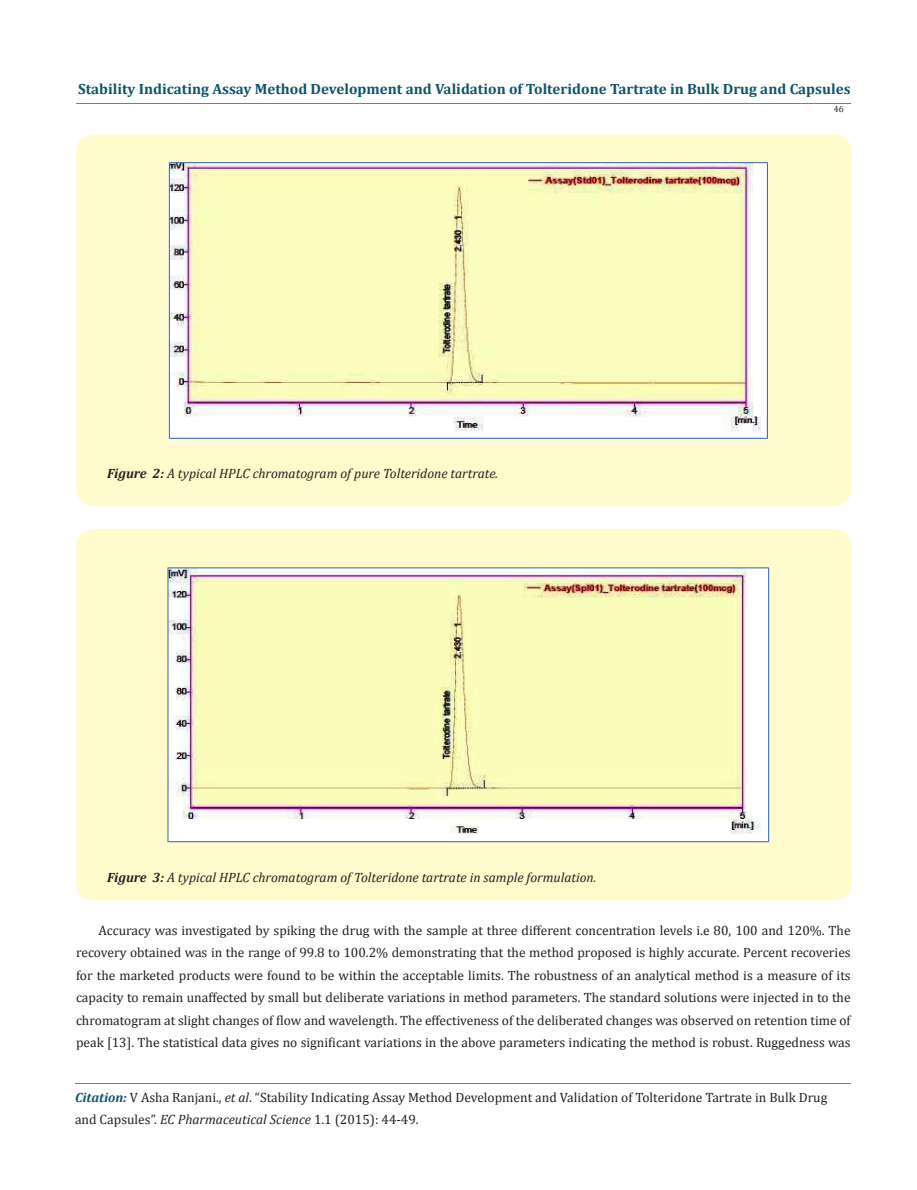
<style>
.page{position:relative;width:917px;height:1190px;background:#fff}
.page>*{position:absolute;margin:0;border:0;box-sizing:border-box;transform-origin:0 0}
.t1{font:700 14.85px "Cambria";color:#0e546a}
.t2{font:13.5px/22.5px "Cambria";color:#231f20}
.t3{font:italic 13.5px "Cambria";color:#231f20}
.t4{font:9px "Cambria";color:#231f20}
.s1{font-weight:700}
.s2{font-weight:700;font-style:italic;font-size:13.35px;color:#0e546a}
.s3{font-style:italic}
</style>
<div class="page">
<hr style="left:76px;top:103px;width:774px;height:1px;background:#e05d1a">
<hr style="left:75px;top:1083px;width:775px;height:1px;background:#e05d1a">
<div style="left:80px;top:138px;width:768px;height:364px;background:#fffbcc;border-radius:14px"></div>
<div style="left:76px;top:134px;width:775px;height:372px;border:8px solid #fffbcc;border-radius:14px"></div>
<div style="left:80px;top:533px;width:768px;height:363px;background:#fffbcc;border-radius:14px"></div>
<div style="left:76px;top:529px;width:775px;height:371px;border:8px solid #fffbcc;border-radius:14px"></div>
<div style="left:76px;top:152px;width:774px;height:302px;background:#fffbcc"></div>
<hr style="left:169px;top:162px;width:599px;height:1px;background:#fff">
<hr style="left:169px;top:438px;width:599px;height:1px;background:#fff">
<hr style="left:767px;top:163px;width:1px;height:275px;background:#fff">
<svg style="left:169px;top:162px;width:598px;height:277px"></svg>
<div style="left:76px;top:560px;width:774px;height:295px;background:#fffbcc"></div>
<svg style="left:167px;top:567px;width:602px;height:275px;background:#f3f2c4"></svg>
<p class="t1" style="left:78px;top:79px;width:774px">Stability Indicating Assay Method Development and Validation of Tolteridone Tartrate in Bulk Drug and Capsules</p>
<p class="t4" style="left:834px;top:104px;width:11px">46</p>
<p class="t3" style="left:107px;top:464px;width:393px"><span class="s1">Figure 2:</span> A typical HPLC chromatogram of pure Tolteridone tartrate.</p>
<p class="t3" style="left:107px;top:867px;width:491px"><span class="s1">Figure 3:</span> A typical HPLC chromatogram of Tolteridone tartrate in sample formulation.</p>
<p class="t2" style="left:76px;top:919px;width:776px;text-align:justify;text-indent:23px">Accuracy was investigated by spiking the drug with the sample at three different concentration levels i.e 80, 100 and 120%. The recovery obtained was in the range of 99.8 to 100.2% demonstrating that the method proposed is highly accurate. Percent recoveries for the marketed products were found to be within the acceptable limits. The robustness of an analytical method is a measure of its capacity to remain unaffected by small but deliberate variations in method parameters. The standard solutions were injected in to the chromatogram at slight changes of flow and wavelength. The effectiveness of the deliberated changes was observed on retention time of peak [13]. The statistical data gives no significant variations in the above parameters indicating the method is robust. Ruggedness was</p>
<p class="t2" style="left:75px;top:1085px;width:753px"><span class="s2">Citation:</span> V Asha Ranjani., <span class="s3">et al</span>. “Stability Indicating Assay Method Development and Validation of Tolteridone Tartrate in Bulk Drug and Capsules”. <span class="s3">EC Pharmaceutical Science</span> 1.1 (2015): 44-49.</p>
</div>
